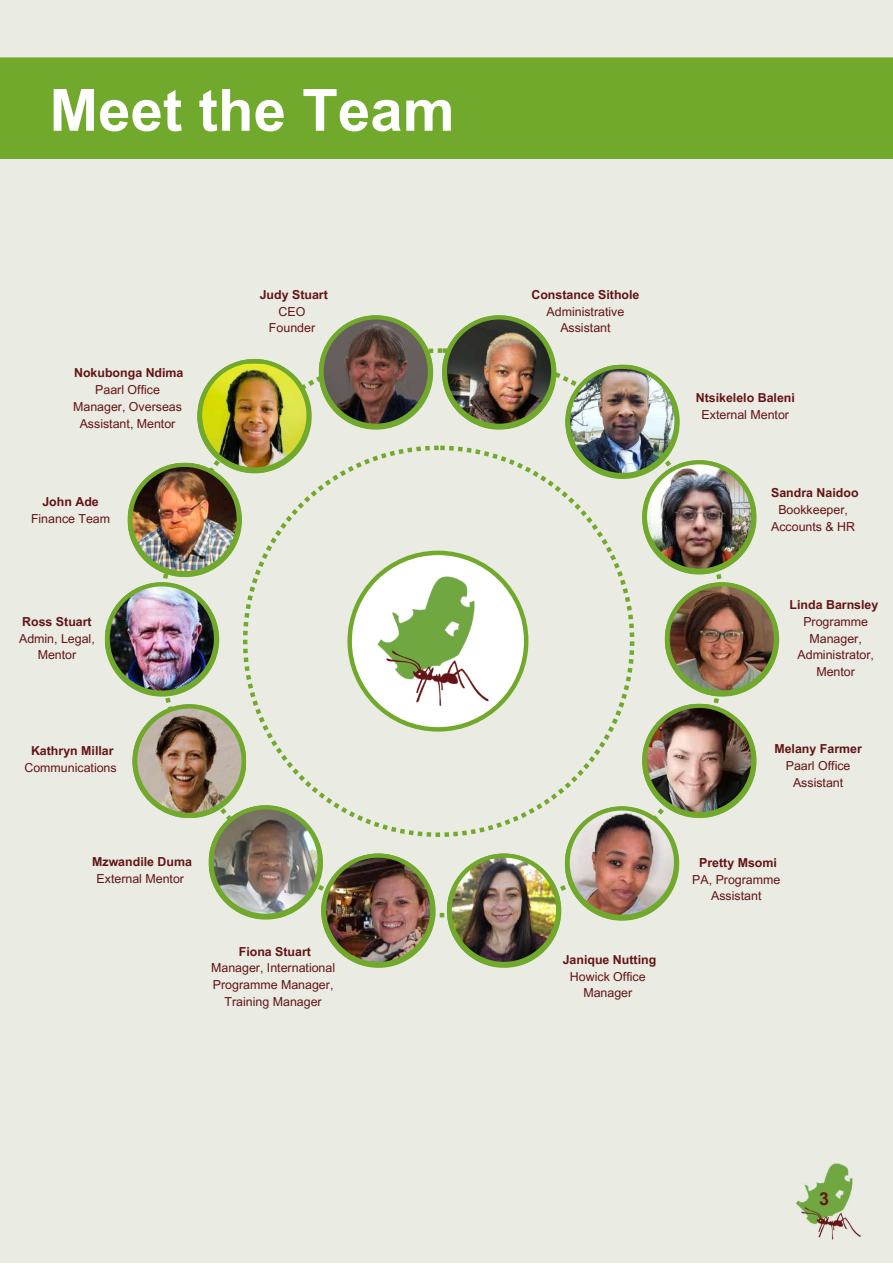
<style>
.page{position:relative;width:893px;height:1264px;background:#fff}
.page>*{position:absolute;margin:0;border:0;box-sizing:border-box;transform-origin:0 0}
.t1{font:700 58.35px "Arial MT Pro";color:#fff}
.t2{font:700 17.85px "Arial MT Pro";color:#641414}
.t3{font:12.45px/16.8px "Arial MT Pro";color:#641414;text-align:center}
.t4{font:700 12.45px "Arial MT Pro";color:#641414}
</style>
<div class="page">
<div style="left:0;top:0;width:892px;height:1262px;background:#eaebe3"></div>
<div style="left:0;top:57px;width:892px;height:102px;background:#71a92c"></div>
<img style="left:796px;top:1163px;width:65px;height:76px">
<img style="left:105px;top:315px;width:674px;height:652px">
<img style="left:213px;top:809px;width:104px;height:104px;border-radius:50%">
<img style="left:346px;top:545px;width:173px;height:191px">
<h1 class="t1" style="left:49px;top:88px;width:406px">Meet the Team</h1>
<p class="t4" style="left:74px;top:368px;width:111px">Nokubonga Ndima</p>
<p class="t3" style="left:73px;top:383px;width:110px">Paarl Office<br>Manager, Overseas<br>Assistant, Mentor</p>
<p class="t4" style="left:42px;top:496px;width:58px">John Ade</p>
<p class="t3" style="left:31px;top:511px;width:81px">Finance Team</p>
<p class="t4" style="left:260px;top:290px;width:70px">Judy Stuart</p>
<p class="t3" style="left:269px;top:304px;width:48px">CEO<br>Founder</p>
<p class="t4" style="left:22px;top:617px;width:71px">Ross Stuart</p>
<p class="t3" style="left:19px;top:631px;width:77px">Admin, Legal,<br>Mentor</p>
<p class="t4" style="left:31px;top:746px;width:84px">Kathryn Millar</p>
<p class="t3" style="left:24px;top:761px;width:94px">Communications</p>
<p class="t4" style="left:92px;top:857px;width:101px">Mzwandile Duma</p>
<p class="t3" style="left:97px;top:871px;width:89px">External Mentor</p>
<p class="t4" style="left:239px;top:946px;width:74px">Fiona Stuart</p>
<p class="t3" style="left:211px;top:961px;width:125px">Manager, International<br>Programme Manager,<br>Training Manager</p>
<p class="t4" style="left:531px;top:290px;width:110px">Constance Sithole</p>
<p class="t3" style="left:546px;top:304px;width:79px">Administrative<br>Assistant</p>
<p class="t4" style="left:562px;top:954px;width:95px">Janique Nutting</p>
<p class="t3" style="left:570px;top:969px;width:77px">Howick Office<br>Manager</p>
<p class="t4" style="left:695px;top:393px;width:101px">Ntsikelelo Baleni</p>
<p class="t3" style="left:701px;top:407px;width:89px">External Mentor</p>
<p class="t4" style="left:771px;top:488px;width:89px">Sandra Naidoo</p>
<p class="t3" style="left:771px;top:503px;width:85px">Bookkeeper,<br>Accounts &amp; HR</p>
<p class="t4" style="left:789px;top:600px;width:90px">Linda Barnsley</p>
<p class="t3" style="left:797px;top:614px;width:78px">Programme<br>Manager,<br>Administrator,<br>Mentor</p>
<p class="t4" style="left:774px;top:744px;width:89px">Melany Farmer</p>
<p class="t3" style="left:785px;top:759px;width:66px">Paarl Office<br>Assistant</p>
<p class="t4" style="left:699px;top:858px;width:79px">Pretty Msomi</p>
<p class="t3" style="left:692px;top:872px;width:90px">PA, Programme<br>Assistant</p>
<h2 class="t2" style="left:819px;top:1191px;width:11px">3</h2>
</div>
